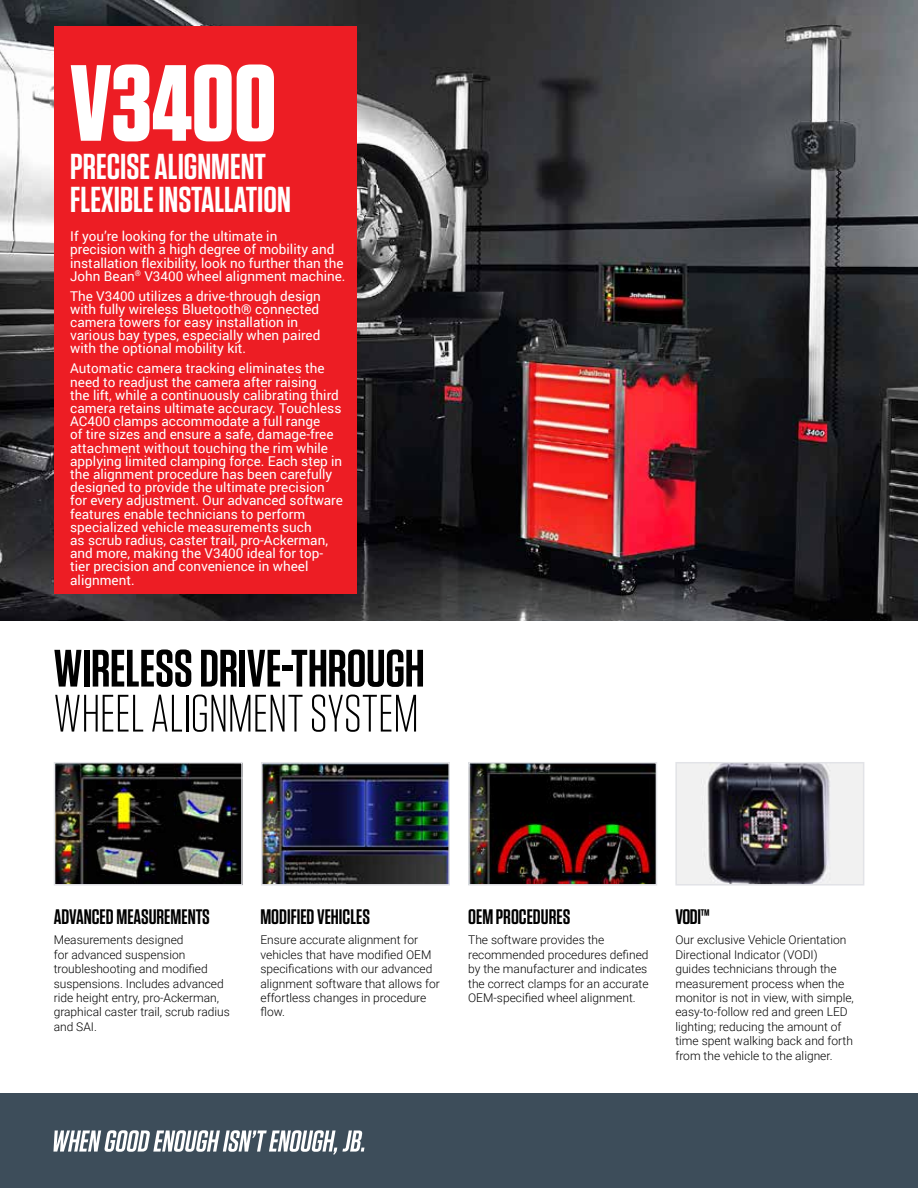
<style>
.page{position:relative;width:918px;height:1188px;background:#fff}
.page>*{position:absolute;margin:0;border:0;box-sizing:border-box;transform-origin:0 0}
.t1{font:700 108px "Tungsten";color:#fff}
.t2{font:600 52.5px "Tungsten";letter-spacing:-.005em;color:#000}
.t3{font:300 52.5px "Tungsten";letter-spacing:-.01em;color:#000}
.t4{font:600 36px/33px "Tungsten";color:#fff}
.t5{font:600 21px "Tungsten";color:#000}
.t6{font:13.5px/13.2px "Roboto";color:#fff}
.t7{font:300 12px/14.4px "Roboto";color:#000}
</style>
<div class="page">
<img style="left:0;top:0;width:918px;height:621px">
<img style="left:57px;top:765px;width:183px;height:118px">
<div style="left:54px;top:762px;width:189px;height:124px;border:2px solid #e2e3e7"></div>
<img style="left:264px;top:765px;width:183px;height:118px">
<div style="left:261px;top:762px;width:189px;height:124px;border:2px solid #e2e3e7"></div>
<img style="left:471px;top:765px;width:183px;height:118px">
<div style="left:468px;top:762px;width:189px;height:124px;border:2px solid #e2e3e7"></div>
<img style="left:678px;top:765px;width:183px;height:118px">
<div style="left:675px;top:762px;width:189px;height:124px;border:2px solid #e2e3e7"></div>
<hr style="left:917px;top:886px;width:1px;height:233px;background:#f1f1f2">
<div style="left:54px;top:27px;width:302px;height:567px;background:#ed1d24"></div>
<div style="left:0;top:1094px;width:918px;height:94px;background:#3d4d5a"></div>
<svg style="left:53px;top:1130px;width:311px;height:25px"></svg>
<h1 class="t1" style="left:70px;top:45px;width:208px">V3400</h1>
<h3 class="t4" style="left:70px;top:150px;width:222px">PRECISE ALIGNMENT<br>FLEXIBLE INSTALLATION</h3>
<p class="t6" style="left:70px;top:229px;width:277px">If you’re looking for the ultimate in<br>precision with a high degree of mobility and installation flexibility, look no further than the John Bean<sup>®</sup> V3400 wheel alignment machine.</p>
<p class="t6" style="left:70px;top:289px;width:252px">The V3400 utilizes a drive-through design with fully wireless Bluetooth® connected camera towers for easy installation in various bay types, especially when paired with the optional mobility kit.</p>
<p class="t6" style="left:70px;top:362px;width:274px">Automatic camera tracking eliminates the need to readjust the camera after raising<br>the lift, while a continuously calibrating third camera retains ultimate accuracy. Touchless AC400 clamps accommodate a full range<br>of tire sizes and ensure a safe, damage-free attachment without touching the rim while applying limited clamping force. Each step in the alignment procedure has been carefully designed to provide the ultimate precision for every adjustment. Our advanced software features enable technicians to perform specialized vehicle measurements such<br>as scrub radius, caster trail, pro-Ackerman, and more, making the V3400 ideal for top&shy;tier precision and convenience in wheel alignment.</p>
<h2 class="t2" style="left:53px;top:641px;width:373px">WIRELESS DRIVE-THROUGH</h2>
<h2 class="t3" style="left:53px;top:687px;width:367px">WHEEL ALIGNMENT SYSTEM</h2>
<h3 class="t5" style="left:54px;top:906px;width:158px">ADVANCED MEASUREMENTS</h3>
<p class="t7" style="left:54px;top:933px;width:178px">Measurements designed<br>for advanced suspension troubleshooting and modified suspensions. Includes advanced ride height entry, pro-Ackerman, graphical caster trail, scrub radius and SAI.</p>
<h3 class="t5" style="left:260px;top:906px;width:111px">MODIFIED VEHICLES</h3>
<p class="t7" style="left:260px;top:933px;width:181px">Ensure accurate alignment for vehicles that have modified OEM specifications with our advanced alignment software that allows for effortless changes in procedure flow.</p>
<h3 class="t5" style="left:468px;top:906px;width:104px">OEM PROCEDURES</h3>
<p class="t7" style="left:468px;top:933px;width:182px">The software provides the recommended procedures defined by the manufacturer and indicates the correct clamps for an accurate<br>OEM-specified wheel alignment.</p>
<h3 class="t5" style="left:675px;top:906px;width:36px">VODI™</h3>
<p class="t7" style="left:675px;top:933px;width:180px">Our exclusive Vehicle Orientation<br>Directional Indicator (VODI) guides technicians through the measurement process when the monitor is not in view, with simple, easy-to-follow red and green LED lighting; reducing the amount of time spent walking back and forth from the vehicle to the aligner.</p>
</div>
